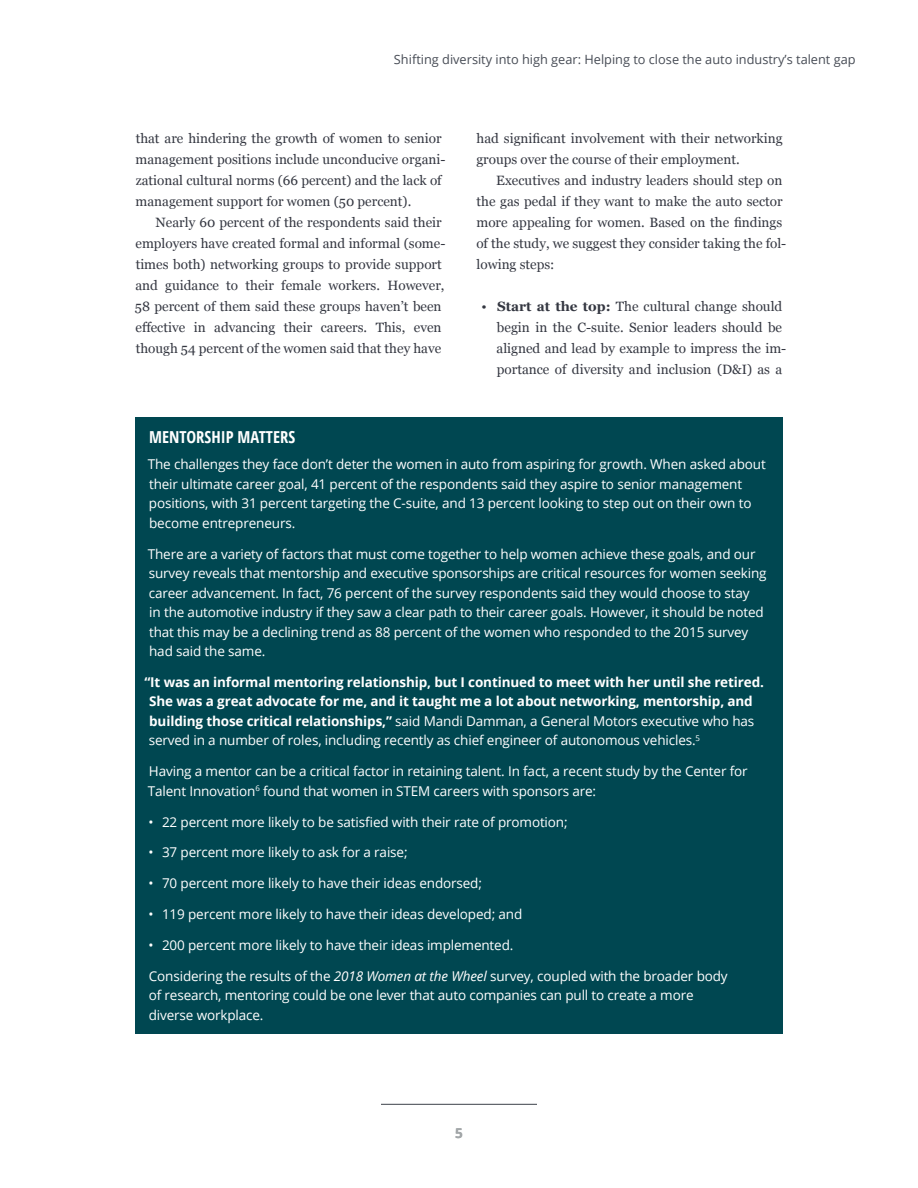
<style>
.page{position:relative;width:918px;height:1188px;background:#fff}
.page>*{position:absolute;margin:0;border:0;box-sizing:border-box;transform-origin:0 0}
.sidebar-h1-rev{font:700 16.5px "Open Sans Condensed";color:#fff}
.sidebar-body-rev{font:13.5px/19.5px "Open Sans";letter-spacing:-.01em;color:#fff}
.body-copy{font:13.5px/21px "Georgia";color:#343741}
.sidebar-body-rev-2{font:700 13.5px/19.5px "Open Sans";letter-spacing:-.01em;color:#fff}
.page-number{font:700 13.5px "Open Sans";color:#a3a7a9}
.t1{font:12.75px "Open Sans";color:#474c55}
.s1{font-weight:700}
.s2{font-weight:400}
.s3{font-style:italic}
</style>
<div class="page">
<hr style="left:381px;top:1104px;width:156px;height:1px;background:#5f636a">
<div style="left:135px;top:417px;width:648px;height:616px;background:#004751"></div>
<p class="t1" style="left:394px;top:50px;width:463px">Shifting diversity into high gear: Helping to close the auto industry’s talent gap</p>
<p class="body-copy" style="left:136px;top:127px;width:311px">that are hindering the growth of women to senior management positions include unconducive organi&shy;zational cultural norms (66 percent) and the lack of management support for women (50 percent).</p>
<p class="body-copy" style="left:135px;top:211px;width:312px;text-indent:21px">Nearly 60 percent of the respondents said their employers have created formal and informal (some&shy;times both) networking groups to provide support and guidance to their female workers. However, 58 percent of them said these groups haven’t been effective in advancing their careers. This, even though 54 percent of the women said that they have</p>
<p class="body-copy" style="left:476px;top:127px;width:308px">had significant involvement with their networking groups over the course of their employment.</p>
<p class="body-copy" style="left:476px;top:169px;width:311px;text-indent:20px">Executives and industry leaders should step on the gas pedal if they want to make the auto sector more appealing for women. Based on the findings of the study, we suggest they consider taking the fol&shy;lowing steps:</p>
<p class="body-copy" style="left:497px;top:295px;width:291px;text-indent:-15px">• <span class="s1">Start at the top:</span> The cultural change should begin in the C-suite. Senior leaders should be aligned and lead by example to impress the im&shy;portance of diversity and inclusion (D&amp;I) as a</p>
<p class="sidebar-h1-rev" style="left:149px;top:425px;width:147px">MENTORSHIP MATTERS</p>
<p class="sidebar-body-rev" style="left:148px;top:454px;width:619px">The challenges they face don’t deter the women in auto from aspiring for growth. When asked about their ultimate career goal, 41 percent of the respondents said they aspire to senior management positions, with 31 percent targeting the C-suite, and 13 percent looking to step out on their own to become entrepreneurs.</p>
<p class="sidebar-body-rev" style="left:148px;top:544px;width:620px">There are a variety of factors that must come together to help women achieve these goals, and our survey reveals that mentorship and executive sponsorships are critical resources for women seeking career advancement. In fact, 76 percent of the survey respondents said they would choose to stay<br>in the automotive industry if they saw a clear path to their career goals. However, it should be noted that this may be a declining trend as 88 percent of the women who responded to the 2015 survey had said the same.</p>
<p class="sidebar-body-rev-2" style="left:149px;top:672px;width:617px;text-indent:-4px">“It was an informal mentoring relationship, but I continued to meet with her until she retired.<br>She was a great advocate for me, and it taught me a lot about networking, mentorship, and building those critical relationships,” <span class="s2">said Mandi Damman, a General Motors executive who has served in a number of roles, including recently as chief engineer of autonomous vehicles.</span><sup>5</sup></p>
<p class="sidebar-body-rev" style="left:148px;top:761px;width:601px">Having a mentor can be a critical factor in retaining talent. In fact, a recent study by the Center for<br>Talent Innovation<sup>6</sup> found that women in STEM careers with sponsors are:</p>
<p class="sidebar-body-rev" style="left:148px;top:812px;width:421px">• 22 percent more likely to be satisfied with their rate of promotion;</p>
<p class="sidebar-body-rev" style="left:148px;top:842px;width:261px">• 37 percent more likely to ask for a raise;</p>
<p class="sidebar-body-rev" style="left:148px;top:873px;width:335px">• 70 percent more likely to have their ideas endorsed;</p>
<p class="sidebar-body-rev" style="left:148px;top:904px;width:375px">• 119 percent more likely to have their ideas developed; and</p>
<p class="sidebar-body-rev" style="left:148px;top:935px;width:366px">• 200 percent more likely to have their ideas implemented.</p>
<p class="sidebar-body-rev" style="left:149px;top:966px;width:581px">Considering the results of the <span class="s3">2018 Women at the Wheel</span> survey, coupled with the broader body of research, mentoring could be one lever that auto companies can pull to create a more diverse workplace.</p>
<p class="page-number" style="left:455px;top:1123px;width:9px">5</p>
</div>
